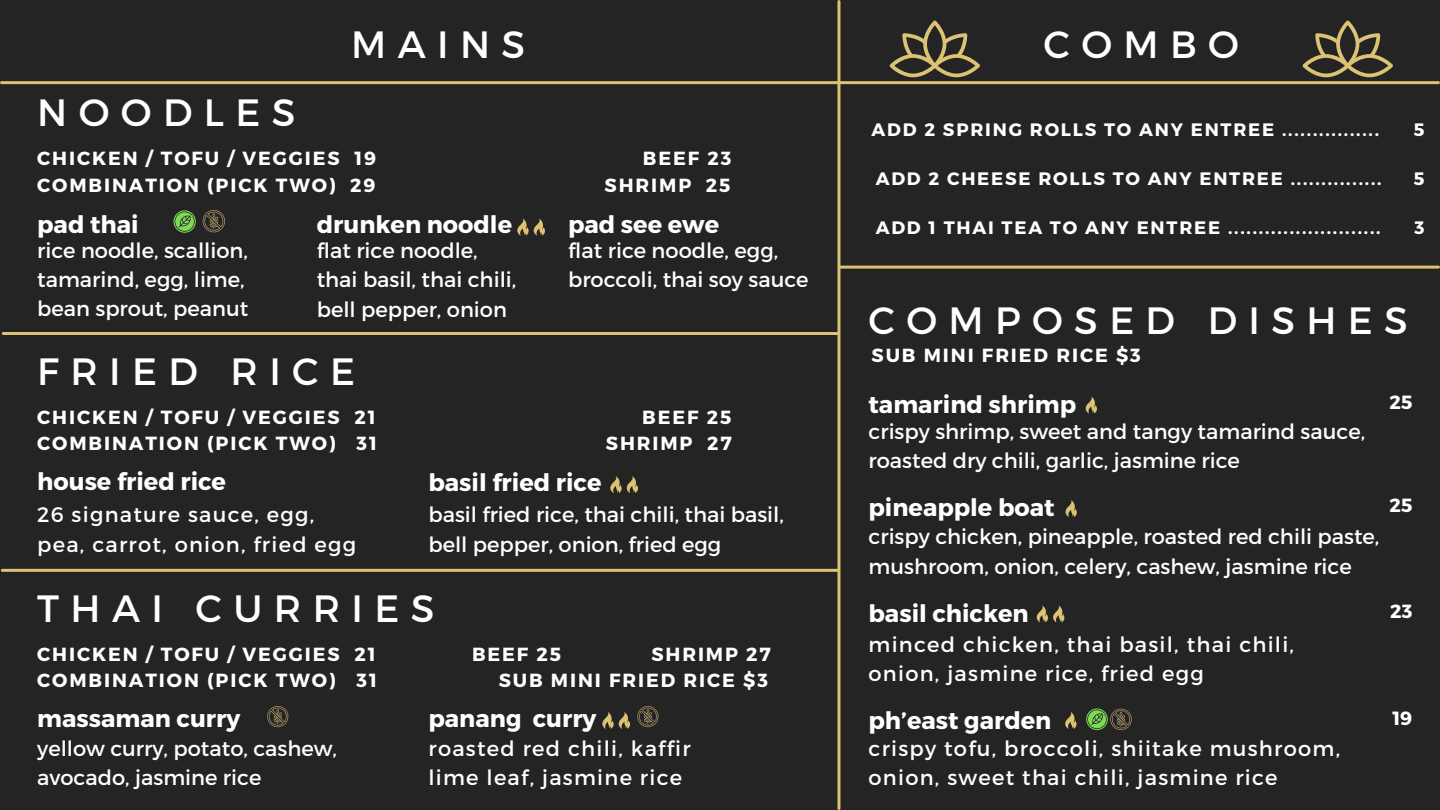
<style>
.page{position:relative;width:1440px;height:810px;background:#242424}
.page>*{position:absolute;margin:0;border:0;box-sizing:border-box;transform-origin:0 0}
.t1{font:38px "Montserrat";letter-spacing:.3em;color:#fff}
.t2{font:700 24px "Montserrat";color:#fff}
.t3{font:21px/29.2px "Montserrat";color:#fff}
.t4{font:21px/29.2px "Montserrat";letter-spacing:.06em;color:#fff}
.t5{font:700 19.1px "Montserrat";color:#fff}
.t6{font:700 19px "Montserrat";letter-spacing:.1em;color:#fff}
.t7{font:700 18px "Montserrat";letter-spacing:.1em;color:#fff}
</style>
<div class="page">
<hr style="left:2px;top:81px;width:1436px;height:3px;background:#dbc373">
<svg style="left:173px;top:210px;width:23px;height:23px"></svg>
<svg style="left:203px;top:210px;width:22px;height:22px"></svg>
<svg style="left:517px;top:218px;width:11px;height:18px"></svg>
<svg style="left:534px;top:218px;width:11px;height:18px"></svg>
<hr style="left:837px;top:2px;width:3px;height:806px;background:#dbc373">
<hr style="left:840px;top:266px;width:598px;height:3px;background:#dbc373">
<svg style="left:1302px;top:20px;width:91px;height:57px"></svg>
<svg style="left:890px;top:20px;width:90px;height:57px"></svg>
<svg style="left:267px;top:706px;width:21px;height:21px"></svg>
<svg style="left:610px;top:476px;width:28px;height:17px"></svg>
<hr style="left:3px;top:332px;width:834px;height:3px;background:#dbc373">
<hr style="left:2px;top:569px;width:835px;height:3px;background:#dbc373">
<svg style="left:1086px;top:396px;width:11px;height:18px"></svg>
<svg style="left:1065px;top:500px;width:12px;height:17px"></svg>
<svg style="left:1037px;top:605px;width:27px;height:18px"></svg>
<svg style="left:1086px;top:708px;width:46px;height:22px"></svg>
<svg style="left:1065px;top:712px;width:11px;height:17px"></svg>
<svg style="left:637px;top:706px;width:21px;height:21px"></svg>
<svg style="left:602px;top:712px;width:28px;height:17px"></svg>
<h1 class="t1" style="left:351px;top:20px;width:175px">MAINS</h1>
<h3 class="t1" style="left:37px;top:88px;width:260px">NOODLES</h3>
<p class="t6" style="left:37px;top:146px;width:340px">CHICKEN / TOFU / VEGGIES 19</p>
<p class="t6" style="left:643px;top:146px;width:90px">BEEF 23</p>
<p class="t6" style="left:37px;top:173px;width:340px">COMBINATION (PICK TWO) 29</p>
<p class="t6" style="left:605px;top:173px;width:127px">SHRIMP 25</p>
<p class="t2" style="left:37px;top:209px;width:103px">pad thai</p>
<h1 class="t3" style="left:37px;top:235px;width:213px">rice noodle, scallion, tamarind, egg, lime, bean sprout, peanut</h1>
<p class="t2" style="left:317px;top:209px;width:197px">drunken noodle</p>
<h1 class="t3" style="left:317px;top:235px;width:201px">flat rice noodle, thai basil, thai chili, bell pepper, onion</h1>
<h4 class="t1" style="left:37px;top:347px;width:319px">FRIED RICE</h4>
<p class="t2" style="left:568px;top:209px;width:153px">pad see ewe</p>
<p class="t3" style="left:568px;top:235px;width:242px">flat rice noodle, egg, broccoli, thai soy sauce</p>
<h4 class="t6" style="left:37px;top:405px;width:340px">CHICKEN / TOFU / VEGGIES 21</h4>
<h4 class="t6" style="left:642px;top:405px;width:91px">BEEF 25</h4>
<h4 class="t6" style="left:37px;top:431px;width:341px">COMBINATION (PICK TWO) 31</h4>
<h4 class="t6" style="left:606px;top:431px;width:127px">SHRIMP 27</h4>
<p class="t2" style="left:37px;top:466px;width:190px">house fried rice</p>
<h4 class="t4" style="left:37px;top:499px;width:321px">26 signature sauce, egg, pea, carrot, onion, fried egg</h4>
<h2 class="t2" style="left:428px;top:467px;width:174px">basil fried rice</h2>
<p class="t3" style="left:428px;top:499px;width:357px">basil fried rice, thai chili, thai basil, bell pepper, onion, fried egg</p>
<p class="t1" style="left:37px;top:584px;width:399px">THAI CURRIES</p>
<p class="t6" style="left:37px;top:642px;width:340px">CHICKEN / TOFU / VEGGIES 21</p>
<p class="t6" style="left:472px;top:642px;width:91px">BEEF 25</p>
<p class="t6" style="left:651px;top:642px;width:121px">SHRIMP 27</p>
<p class="t6" style="left:37px;top:668px;width:341px">COMBINATION (PICK TWO) 31</p>
<p class="t6" style="left:499px;top:668px;width:271px">SUB MINI FRIED RICE $3</p>
<p class="t1" style="left:1044px;top:20px;width:197px">COMBO</p>
<h4 class="t7" style="left:872px;top:118px;width:509px">ADD 2 SPRING ROLLS TO ANY ENTREE ................</h4>
<h2 class="t7" style="left:1414px;top:118px;width:12px">5</h2>
<p class="t7" style="left:876px;top:167px;width:507px">ADD 2 CHEESE ROLLS TO ANY ENTREE ...............</p>
<p class="t7" style="left:1414px;top:167px;width:12px">5</p>
<h4 class="t7" style="left:876px;top:216px;width:506px">ADD 1 THAI TEA TO ANY ENTREE .........................</h4>
<h1 class="t7" style="left:1414px;top:216px;width:12px">3</h1>
<h2 class="t1" style="left:869px;top:296px;width:541px">COMPOSED DISHES</h2>
<h2 class="t6" style="left:872px;top:343px;width:271px">SUB MINI FRIED RICE $3</h2>
<p class="t2" style="left:869px;top:389px;width:209px">tamarind shrimp</p>
<h1 class="t3" style="left:869px;top:415px;width:498px">crispy shrimp, sweet and tangy tamarind sauce, roasted dry chili, garlic, jasmine rice</h1>
<h1 class="t2" style="left:869px;top:492px;width:187px">pineapple boat</h1>
<h2 class="t3" style="left:869px;top:521px;width:512px">crispy chicken, pineapple, roasted red chili paste, mushroom, onion, celery, cashew, jasmine rice</h2>
<p class="t2" style="left:869px;top:598px;width:162px">basil chicken</p>
<h4 class="t4" style="left:869px;top:628px;width:427px">minced chicken, thai basil, thai chili, onion, jasmine rice, fried egg</h4>
<h3 class="t5" style="left:1390px;top:390px;width:24px">25</h3>
<p class="t5" style="left:1390px;top:493px;width:24px">25</p>
<h3 class="t5" style="left:1390px;top:599px;width:24px">23</h3>
<h2 class="t2" style="left:37px;top:703px;width:205px">massaman curry</h2>
<p class="t3" style="left:37px;top:733px;width:301px">yellow curry, potato, cashew, avocado, jasmine rice</p>
<h2 class="t2" style="left:869px;top:705px;width:184px">ph’east garden</h2>
<h4 class="t4" style="left:869px;top:733px;width:473px">crispy tofu, broccoli, shiitake mushroom, onion, sweet thai chili, jasmine rice</h4>
<p class="t2" style="left:428px;top:703px;width:170px">panang curry</p>
<h2 class="t5" style="left:1392px;top:706px;width:21px">19</h2>
<p class="t4" style="left:428px;top:733px;width:264px">roasted red chili, kaffir lime leaf, jasmine rice</p>
</div>
